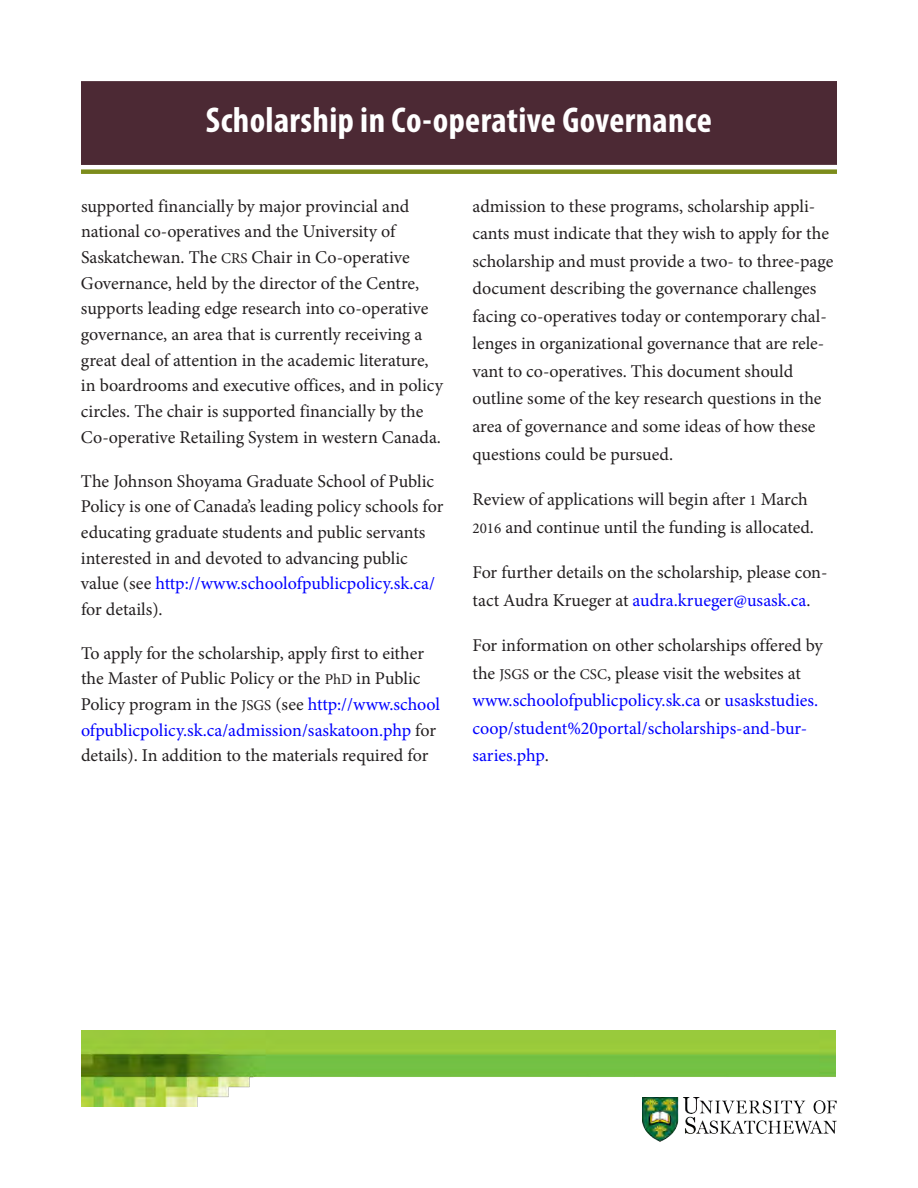
<style>
.page{position:relative;width:918px;height:1188px;background:#fff}
.page>*{position:absolute;margin:0;border:0;box-sizing:border-box;transform-origin:0 0}
.t1{font:700 condensed 36px "Myriad Pro";letter-spacing:.01em;color:#fff}
.t2{font:18px/25.7px "Minion Pro";letter-spacing:-.005em;color:#231f20}
.t3{font:18px/27.6px "Minion Pro";letter-spacing:-.005em;color:#00f}
.s1{font-size:15px}
.s2{color:#00f}
.s3{color:#231f20}
.s4{font-size:15px;color:#231f20}
</style>
<div class="page">
<img style="left:82px;top:1031px;width:753px;height:75px">
<div style="left:634px;top:1091px;width:206px;height:55px;background:#fff"></div>
<img style="left:643px;top:1098px;width:193px;height:43px">
<div style="left:81px;top:81px;width:756px;height:84px;background:#4c2934"></div>
<div style="left:81px;top:169px;width:756px;height:5px;background:#7c8c1b"></div>
<h1 class="t1" style="left:206px;top:107px;width:508px">Scholarship in Co-operative Governance</h1>
<p class="t2" style="left:81px;top:195px;width:364px">supported financially by major provincial and national co-operatives and the University of Saskatchewan. The <span class="s1">CRS</span> Chair in Co-operative Governance, held by the director of the Centre, supports leading edge research into co-operative governance, an area that is currently receiving a great deal of attention in the academic literature, in boardrooms and executive offices, and in policy circles. The chair is supported financially by the Co-operative Retailing System in western Canada.</p>
<p class="t2" style="left:81px;top:470px;width:364px">The Johnson Shoyama Graduate School of Public Policy is one of Canada’s leading policy schools for educating graduate students and public servants interested in and devoted to advancing public value (see <span class="s2">http://www.schoolofpublicpolicy.sk.ca/ </span>for details).</p>
<p class="t2" style="left:81px;top:642px;width:361px">To apply for the scholarship, apply first to either the Master of Public Policy or the <span class="s1">PhD</span> in Public Policy program in the <span class="s1">JSGS</span> (see <span class="s2">http://www.school ofpublicpolicy.sk.ca/admission/saskatoon.php</span> for details). In addition to the materials required for</p>
<p class="t2" style="left:473px;top:194px;width:362px;line-height:27.6px">admission to these programs, scholarship appli&shy;cants must indicate that they wish to apply for the scholarship and must provide a two- to three-page document describing the governance challenges facing co-operatives today or contemporary chal&shy;lenges in organizational governance that are rele&shy;vant to co-operatives. This document should outline some of the key research questions in the area of governance and some ideas of how these questions could be pursued.</p>
<p class="t2" style="left:472px;top:487px;width:343px;line-height:27.5px">Review of applications will begin after <span class="s1">1</span> March<br><span class="s1">2016</span> and continue until the funding is allocated.</p>
<p class="t2" style="left:472px;top:560px;width:357px;line-height:27.6px">For further details on the scholarship, please con&shy;tact Audra Krueger at <span class="s2">audra.krueger@usask.ca</span>.</p>
<p class="t3" style="left:472px;top:633px;width:352px"><span class="s3">For information on other scholarships offered by the</span> <span class="s4">JSGS</span> <span class="s3">or the</span> <span class="s4">CSC</span><span class="s3">, please visit the websites at </span>www.schoolofpublicpolicy.sk.ca <span class="s3">or</span> usaskstudies. coop/student%20portal/scholarships-and-bur&shy;saries.php<span class="s3">.</span></p>
</div>
